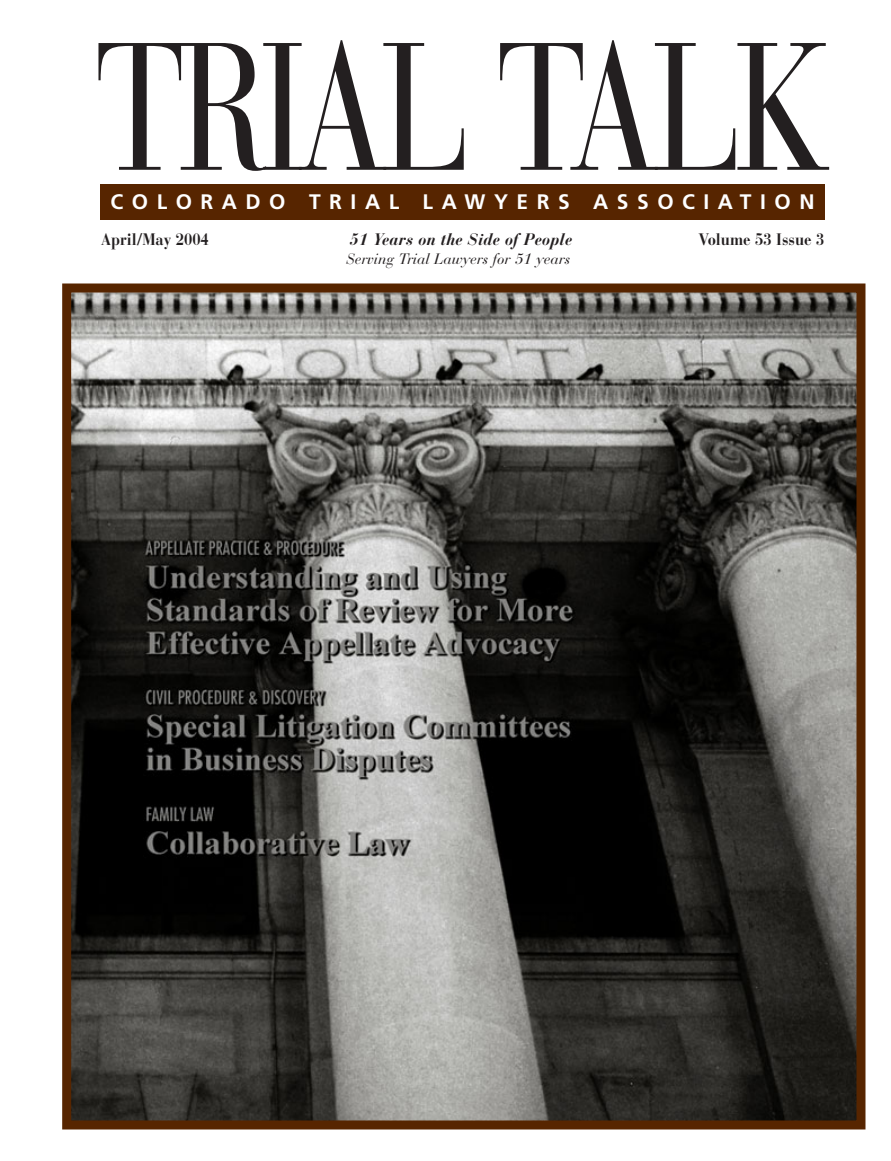
<style>
.page{position:relative;width:891px;height:1161px;background:#fff}
.page>*{position:absolute;margin:0;border:0;box-sizing:border-box;transform-origin:0 0}
.t1{font:180px "Bauer Bodoni";letter-spacing:-.055em;color:#231f20;scale:.75 1}
.t2{font:700 21px "Frutiger";letter-spacing:.405em;color:#fff}
.t3{font:700 16.5px "Bauer Bodoni";color:#231f20;scale:.9 1}
.t4{font:italic 700 16.5px "Bauer Bodoni";color:#231f20}
.t5{font:italic 15px "Bauer Bodoni";color:#231f20}
</style>
<div class="page">
<div style="left:100px;top:184px;width:725px;height:36px;background:#572500"></div>
<img style="left:72px;top:294px;width:784px;height:826px">
<div style="left:62px;top:284px;width:804px;height:846px;border:9px solid #572500"></div>
<h1 class="t1" style="left:95px;top:37px;width:984px">TRIAL TALK</h1>
<p class="t2" style="left:111px;top:194px;width:706px">COLORADO TRIAL LAWYERS ASSOCIATION</p>
<p class="t3" style="left:101px;top:233px;width:121px">April/May 2004</p>
<p class="t4" style="left:350px;top:233px;width:224px">51 Years on the Side of People</p>
<p class="t3" style="left:699px;top:233px;width:141px">Volume 53 Issue 3</p>
<p class="t5" style="left:346px;top:253px;width:226px">Serving Trial Lawyers for 51 years</p>
</div>
